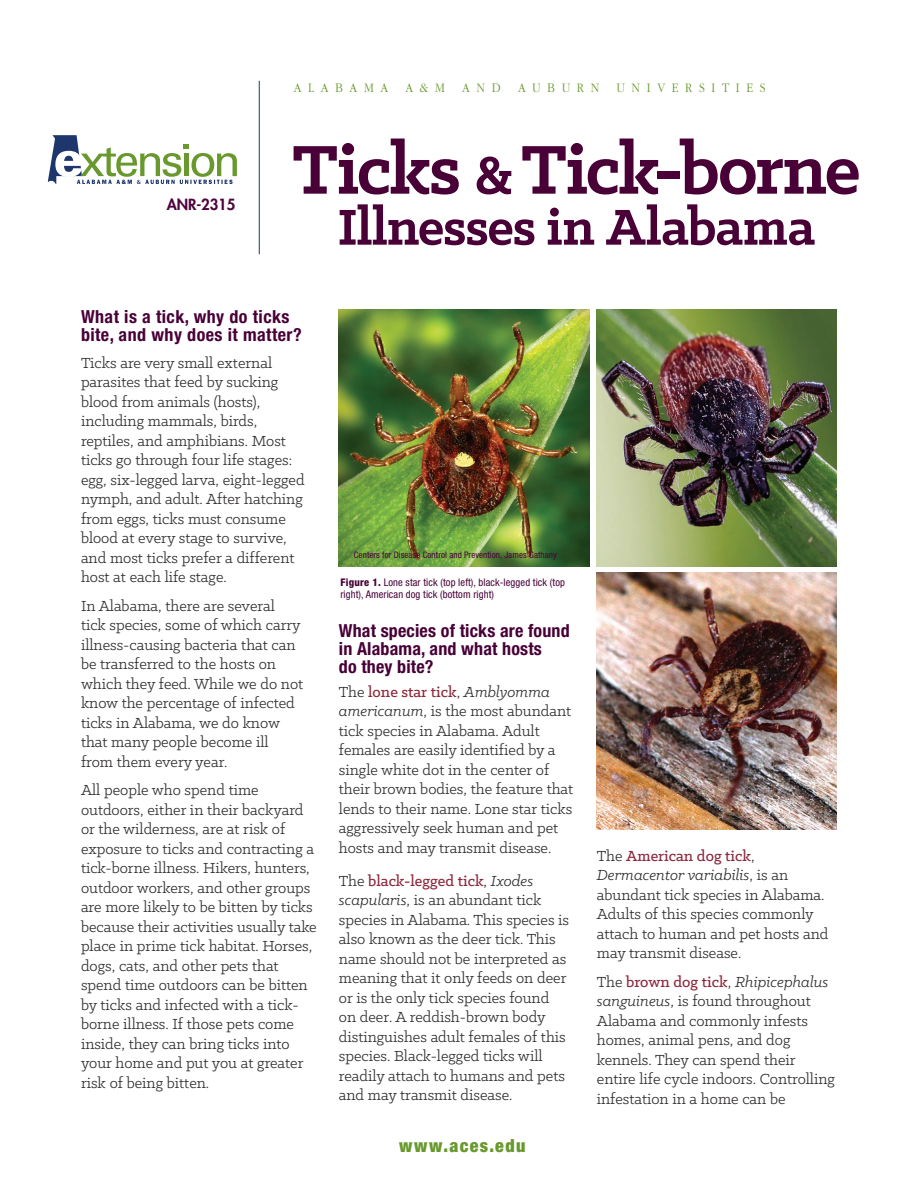
<style>
.page{position:relative;width:918px;height:1188px;background:#fff}
.page>*{position:absolute;margin:0;border:0;box-sizing:border-box;transform-origin:0 0}
.t1{font:700 78px "Klinic Slab";letter-spacing:-.03em;color:#480037}
.t2{font:700 57px "Klinic Slab";letter-spacing:-.025em;color:#480037}
.t3{font:700 condensed 18px/18px "Helvetica Neue LT Std";letter-spacing:.01em;color:#480037}
.t4{font:900 condensed 18px "Helvetica Neue LT Std";letter-spacing:.08em;color:#69992e}
.t5{font:16.5px/19.5px "Klinic Slab";color:#2e2b2c}
.t6{font:800 15px "Futura Std";letter-spacing:-.01em;color:#4e053c}
.t7{font:300 13.5px "ITC Garamond Std";letter-spacing:.55em;color:#69992e;scale:.9 1}
.t8{font:condensed 10.5px/12.6px "Helvetica Neue LT Std";letter-spacing:.01em;color:#480037}
.t9{font:condensed 9px "Helvetica Neue LT Std";letter-spacing:.01em;color:#480037}
.s1{font-size:60px}
.s2{font-weight:800}
.s3{font-weight:500;color:#8c293d}
.s4{font-style:italic}
</style>
<div class="page">
<img style="left:597px;top:310px;width:240px;height:256px">
<hr style="left:259px;top:81px;width:1px;height:173px;background:#1d366c">
<svg style="left:48px;top:135px;width:189px;height:49px"></svg>
<img style="left:597px;top:573px;width:240px;height:256px">
<img style="left:339px;top:310px;width:250px;height:256px">
<p class="t6" style="left:167px;top:195px;width:70px">ANR-2315</p>
<p class="t7" style="left:294px;top:80px;width:107px">ALABAMA</p>
<p class="t7" style="left:406px;top:80px;width:45px">A&amp;M</p>
<p class="t7" style="left:462px;top:80px;width:44px">AND</p>
<p class="t7" style="left:518px;top:80px;width:92px">AUBURN</p>
<p class="t7" style="left:616px;top:80px;width:167px">UNIVERSITIES</p>
<h1 class="t1" style="left:292px;top:118px;width:570px">Ticks <span class="s1">&amp;</span> Tick-borne</h1>
<h2 class="t2" style="left:337px;top:190px;width:479px">Illnesses in Alabama</h2>
<p class="t3" style="left:81px;top:307px;width:222px">What is a tick, why do ticks bite, and why does it matter?</p>
<p class="t5" style="left:81px;top:352px;width:225px">Ticks are very small external parasites that feed by sucking blood from animals (hosts), including mammals, birds, reptiles, and amphibians. Most ticks go through four life stages: egg, six-legged larva, eight-legged nymph, and adult. After hatching from eggs, ticks must consume blood at every stage to survive, and most ticks prefer a different host at each life stage.</p>
<p class="t5" style="left:81px;top:595px;width:224px">In Alabama, there are several tick species, some of which carry illness-causing bacteria that can be transferred to the hosts on which they feed. While we do not know the percentage of infected ticks in Alabama, we do know that many people become ill from them every year.</p>
<p class="t5" style="left:81px;top:780px;width:237px">All people who spend time outdoors, either in their backyard or the wilderness, are at risk of exposure to ticks and contracting a tick-borne illness. Hikers, hunters, outdoor workers, and other groups are more likely to be bitten by ticks because their activities usually take place in prime tick habitat. Horses, dogs, cats, and other pets that spend time outdoors can be bitten by ticks and infected with a tick&shy;borne illness. If those pets come inside, they can bring ticks into your home and put you at greater risk of being bitten.</p>
<p class="t9" style="left:354px;top:550px;width:205px">Centers for Disease Control and Prevention, James Gathany</p>
<p class="t8" style="left:340px;top:576px;width:226px"><span class="s2">Figure 1.</span> Lone star tick (top left), black-legged tick (top right), American dog tick (bottom right)</p>
<p class="t3" style="left:339px;top:621px;width:232px">What species of ticks are found in Alabama, and what hosts<br>do they bite?</p>
<p class="t5" style="left:339px;top:681px;width:236px">The <span class="s3">lone star tick</span>, <span class="s4">Amblyomma americanum</span>, is the most abundant tick species in Alabama. Adult females are easily identified by a single white dot in the center of their brown bodies, the feature that lends to their name. Lone star ticks aggressively seek human and pet hosts and may transmit disease.</p>
<p class="t5" style="left:339px;top:870px;width:232px">The <span class="s3">black-legged tick</span>, <span class="s4">Ixodes scapularis</span>, is an abundant tick species in Alabama. This species is also known as the deer tick. This name should not be interpreted as meaning that it only feeds on deer or is the only tick species found on deer. A reddish-brown body distinguishes adult females of this species. Black-legged ticks will readily attach to humans and pets and may transmit disease.</p>
<p class="t4" style="left:399px;top:1135px;width:128px">www.aces.edu</p>
<p class="t5" style="left:597px;top:845px;width:233px">The <span class="s3">American dog tick</span>,<br><span class="s4">Dermacentor variabilis</span>, is an abundant tick species in Alabama.<br>Adults of this species commonly attach to human and pet hosts and may transmit disease.</p>
<p class="t5" style="left:597px;top:971px;width:240px">The <span class="s3">brown dog tick</span>, <span class="s4">Rhipicephalus sanguineus</span>, is found throughout<br>Alabama and commonly infests homes, animal pens, and dog kennels. They can spend their entire life cycle indoors. Controlling infestation in a home can be</p>
</div>
